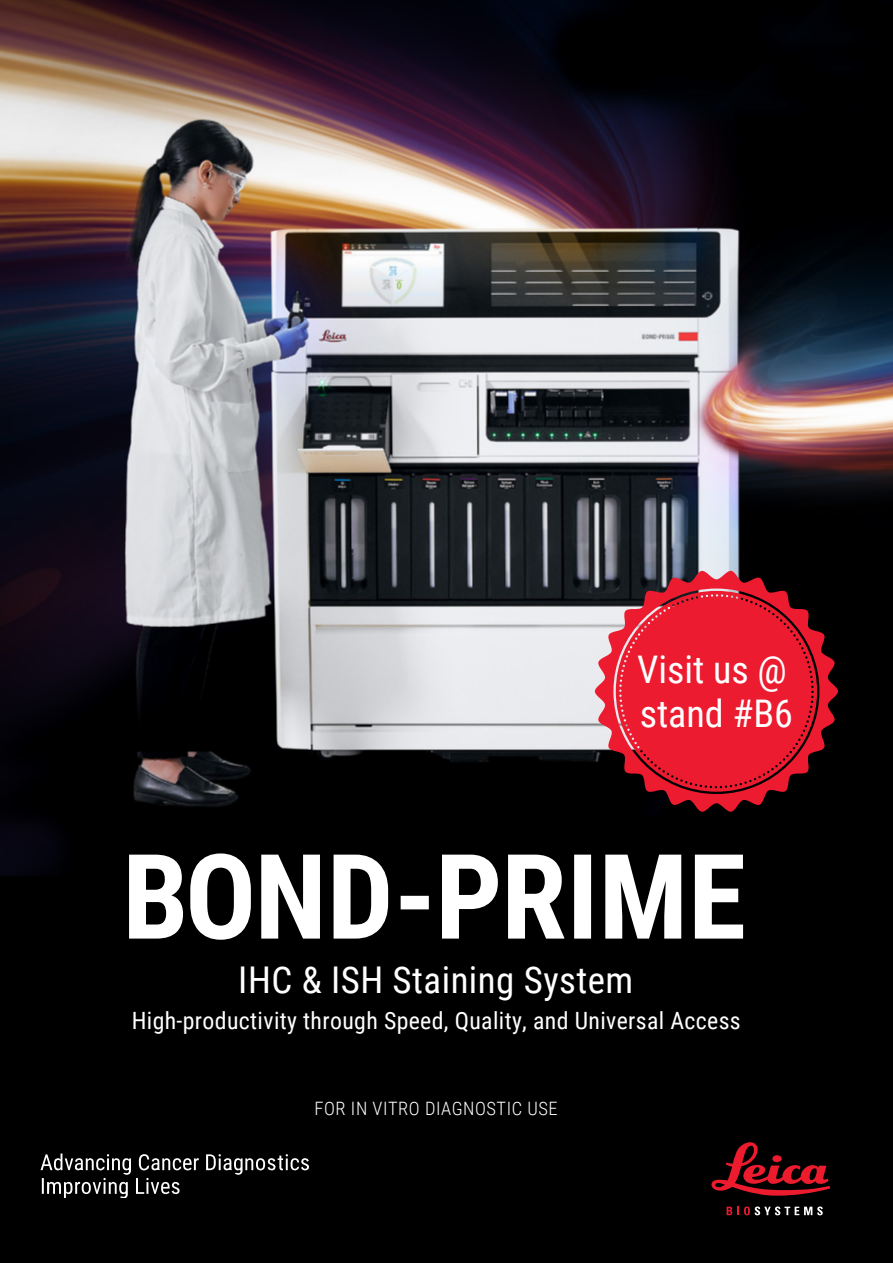
<style>
.page{position:relative;width:893px;height:1263px;background:#000}
.page>*{position:absolute;margin:0;border:0;box-sizing:border-box;transform-origin:0 0}
.t1{font:38.1px/44px "Roboto Condensed";color:#fff}
.t2{font:36.9px "Roboto Condensed";letter-spacing:.015em;color:#fff}
.t3{font:23.85px "Roboto Condensed";letter-spacing:.015em;color:#fff}
.t4{font:300 18.45px "Roboto Condensed";letter-spacing:.03em;color:#fff}
</style>
<div class="page">
<img style="left:0;top:0;width:893px;height:939px">
<svg style="left:41px;top:1153px;width:268px;height:45px"></svg>
<svg style="left:129px;top:853px;width:614px;height:87px"></svg>
<svg style="left:711px;top:1142px;width:119px;height:54px"></svg>
<svg style="left:727px;top:1206px;width:96px;height:9px"></svg>
<svg style="left:595px;top:571px;width:243px;height:241px"></svg>
<svg style="left:616px;top:591px;width:201px;height:201px;background:#d61c2e"></svg>
<h1 class="t1" style="left:637px;top:646px;width:157px">Visit us @ stand #B6</h1>
<h2 class="t2" style="left:238px;top:954px;width:397px">IHC &amp; ISH Staining System</h2>
<p class="t3" style="left:132px;top:1003px;width:610px">High-productivity through Speed, Quality, and Universal Access</p>
<p class="t4" style="left:315px;top:1096px;width:245px">FOR IN VITRO DIAGNOSTIC USE</p>
</div>
